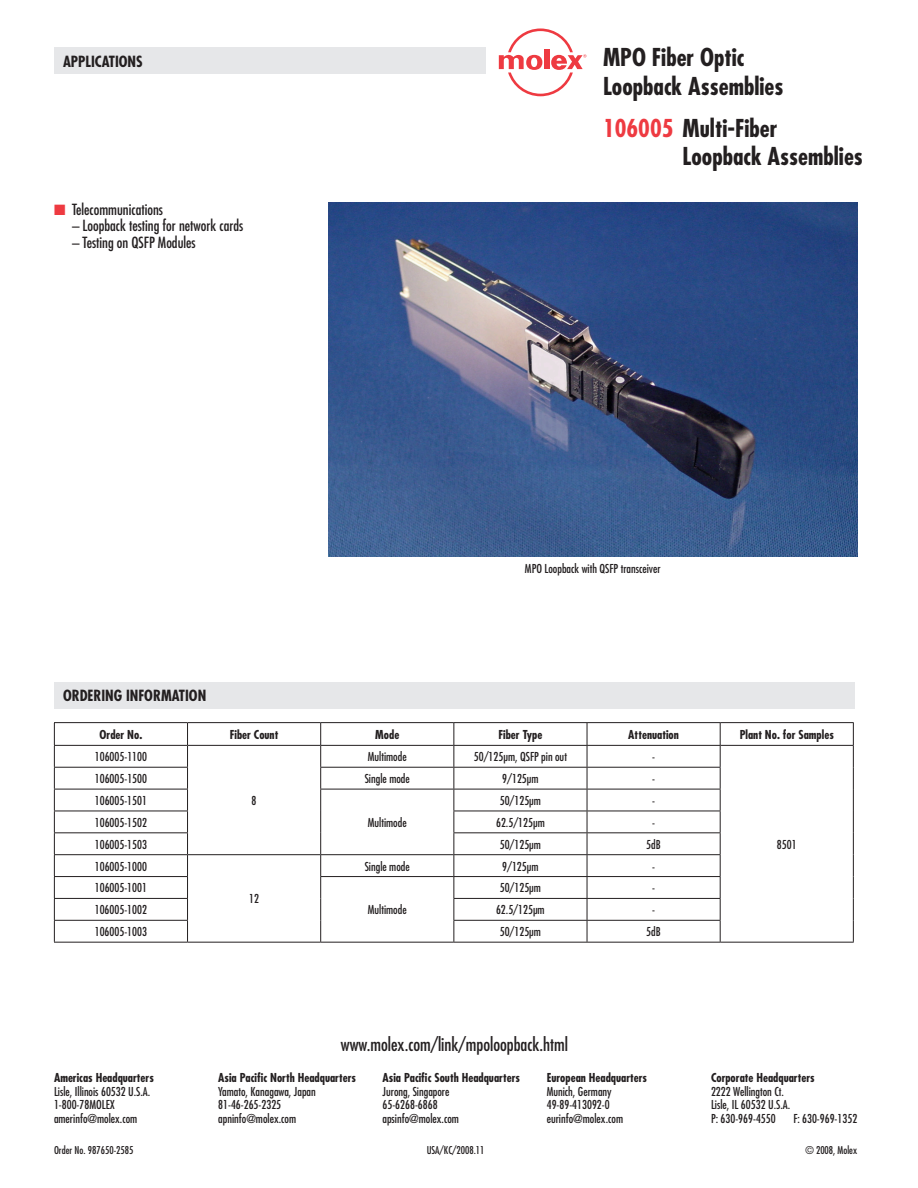
<style>
.page{position:relative;width:918px;height:1188px;background:#fff}
.page>*{position:absolute;margin:0;border:0;box-sizing:border-box;transform-origin:0 0}
.t1{font:700 condensed 24px/28.5px "Futura";color:#231f20}
.t2{font:condensed 18px "Futura";color:#231f20}
.t3{font:condensed 15px "Futura";color:#231f20}
.t4{font:700 condensed 15px "Futura";color:#231f20}
.t5{font:condensed 12px/13.5px "Futura";color:#231f20}
.t6{font:700 condensed 12px "Futura";color:#231f20}
.t7{font:condensed 10.5px "Futura";color:#231f20}
.s1{color:#ee3a41}
</style>
<div class="page">
<div style="left:54px;top:682px;width:801px;height:27px;background:#e6e7e9"></div>
<div style="left:54px;top:47px;width:432px;height:27px;background:#e6e7e9"></div>
<svg style="left:499px;top:28px;width:88px;height:68px"></svg>
<hr style="left:54px;top:722px;width:134px;height:1px;background:#231f20">
<hr style="left:188px;top:722px;width:133px;height:1px;background:#231f20">
<hr style="left:321px;top:722px;width:133px;height:1px;background:#231f20">
<hr style="left:454px;top:722px;width:133px;height:1px;background:#231f20">
<hr style="left:587px;top:722px;width:133px;height:1px;background:#231f20">
<hr style="left:720px;top:722px;width:134px;height:1px;background:#231f20">
<svg style="left:54px;top:723px;width:800px;height:219px"></svg>
<hr style="left:54px;top:942px;width:134px;height:1px;background:#231f20">
<hr style="left:188px;top:942px;width:133px;height:1px;background:#231f20">
<hr style="left:321px;top:942px;width:133px;height:1px;background:#231f20">
<hr style="left:454px;top:942px;width:133px;height:1px;background:#231f20">
<hr style="left:587px;top:942px;width:133px;height:1px;background:#231f20">
<hr style="left:720px;top:942px;width:134px;height:1px;background:#231f20">
<img style="left:329px;top:202px;width:528px;height:354px">
<p class="t4" style="left:63px;top:51px;width:81px">APPLICATIONS</p>
<p class="t3" style="left:54px;top:200px;width:110px"><span class="s1">■</span> Telecommunications</p>
<p class="t3" style="left:72px;top:216px;width:173px">– Loopback testing for network cards</p>
<p class="t3" style="left:72px;top:233px;width:125px">– Testing on QSFP Modules</p>
<p class="t4" style="left:63px;top:686px;width:145px">ORDERING INFORMATION</p>
<h1 class="t1" style="left:603px;top:43px;width:182px">MPO Fiber Optic<br>Loopback Assemblies</h1>
<h1 class="t1" style="left:683px;top:114px;width:182px;text-indent:-80px"><span class="s1">106005</span> Multi-Fiber<br>Loopback Assemblies</h1>
<p class="t5" style="left:525px;top:561px;width:137px">MPO Loopback with QSFP transceiver</p>
<p class="t6" style="left:100px;top:727px;width:44px">Order No.</p>
<p class="t6" style="left:230px;top:727px;width:50px">Fiber Count</p>
<p class="t6" style="left:375px;top:727px;width:26px">Mode</p>
<p class="t6" style="left:499px;top:727px;width:45px">Fiber Type</p>
<p class="t6" style="left:628px;top:727px;width:52px">Attenuation</p>
<p class="t6" style="left:740px;top:727px;width:96px">Plant No. for Samples</p>
<p class="t5" style="left:95px;top:750px;width:54px">106005-1100</p>
<p class="t5" style="left:252px;top:794px;width:6px">8</p>
<p class="t5" style="left:368px;top:750px;width:40px">Multimode</p>
<p class="t5" style="left:474px;top:750px;width:95px">50/125µm, QSFP pin out</p>
<p class="t5" style="left:652px;top:750px;width:4px">-</p>
<p class="t5" style="left:95px;top:772px;width:54px">106005-1500</p>
<p class="t5" style="left:365px;top:772px;width:47px">Single mode</p>
<p class="t5" style="left:502px;top:772px;width:38px">9/125µm</p>
<p class="t5" style="left:652px;top:772px;width:4px">-</p>
<p class="t5" style="left:95px;top:794px;width:54px">106005-1501</p>
<p class="t5" style="left:368px;top:815px;width:40px">Multimode</p>
<p class="t5" style="left:500px;top:794px;width:43px">50/125µm</p>
<p class="t5" style="left:652px;top:794px;width:4px">-</p>
<p class="t5" style="left:95px;top:815px;width:54px">106005-1502</p>
<p class="t5" style="left:496px;top:815px;width:50px">62.5/125µm</p>
<p class="t5" style="left:652px;top:815px;width:4px">-</p>
<p class="t5" style="left:95px;top:837px;width:54px">106005-1503</p>
<p class="t5" style="left:500px;top:837px;width:43px">50/125µm</p>
<p class="t5" style="left:646px;top:837px;width:16px">5dB</p>
<p class="t5" style="left:95px;top:859px;width:54px">106005-1000</p>
<p class="t5" style="left:249px;top:892px;width:11px">12</p>
<p class="t5" style="left:777px;top:837px;width:21px">8501</p>
<p class="t5" style="left:365px;top:859px;width:47px">Single mode</p>
<p class="t5" style="left:502px;top:859px;width:38px">9/125µm</p>
<p class="t5" style="left:652px;top:859px;width:4px">-</p>
<p class="t5" style="left:500px;top:881px;width:43px">50/125µm</p>
<p class="t5" style="left:652px;top:881px;width:4px">-</p>
<p class="t5" style="left:95px;top:881px;width:54px">106005-1001</p>
<p class="t5" style="left:95px;top:903px;width:54px">106005-1002</p>
<p class="t5" style="left:496px;top:903px;width:50px">62.5/125µm</p>
<p class="t5" style="left:652px;top:903px;width:4px">-</p>
<p class="t5" style="left:95px;top:925px;width:54px">106005-1003</p>
<p class="t5" style="left:500px;top:925px;width:43px">50/125µm</p>
<p class="t5" style="left:646px;top:925px;width:16px">5dB</p>
<p class="t5" style="left:368px;top:903px;width:40px">Multimode</p>
<p class="t6" style="left:54px;top:1070px;width:101px">Americas Headquarters</p>
<p class="t5" style="left:54px;top:1084px;width:98px">Lisle, Illinois 60532 U.S.A.<br>1-800-78MOLEX amerinfo@molex.com</p>
<p class="t7" style="left:54px;top:1144px;width:81px">Order No. 987650-2585</p>
<h2 class="t2" style="left:341px;top:1033px;width:229px">www.molex.com/link/mpoloopback.html</h2>
<p class="t6" style="left:218px;top:1070px;width:139px">Asia Pacific North Headquarters</p>
<p class="t5" style="left:218px;top:1084px;width:99px">Yamato, Kanagawa, Japan<br>81-46-265-2325 apninfo@molex.com</p>
<p class="t6" style="left:383px;top:1070px;width:139px">Asia Pacific South Headquarters</p>
<p class="t5" style="left:383px;top:1084px;width:78px">Jurong, Singapore<br>65-6268-6868 apsinfo@molex.com</p>
<p class="t7" style="left:427px;top:1144px;width:59px">USA/KC/2008.11</p>
<p class="t6" style="left:547px;top:1070px;width:102px">European Headquarters</p>
<p class="t5" style="left:547px;top:1084px;width:78px">Munich, Germany<br>49-89-413092-0 eurinfo@molex.com</p>
<p class="t6" style="left:711px;top:1070px;width:105px">Corporate Headquarters</p>
<p class="t5" style="left:711px;top:1084px;width:81px">2222 Wellington Ct.<br>Lisle, IL 60532 U.S.A.<br>P: 630-969-4550</p>
<p class="t5" style="left:794px;top:1111px;width:65px">F: 630-969-1352</p>
<p class="t7" style="left:805px;top:1144px;width:53px">© 2008, Molex</p>
</div>
